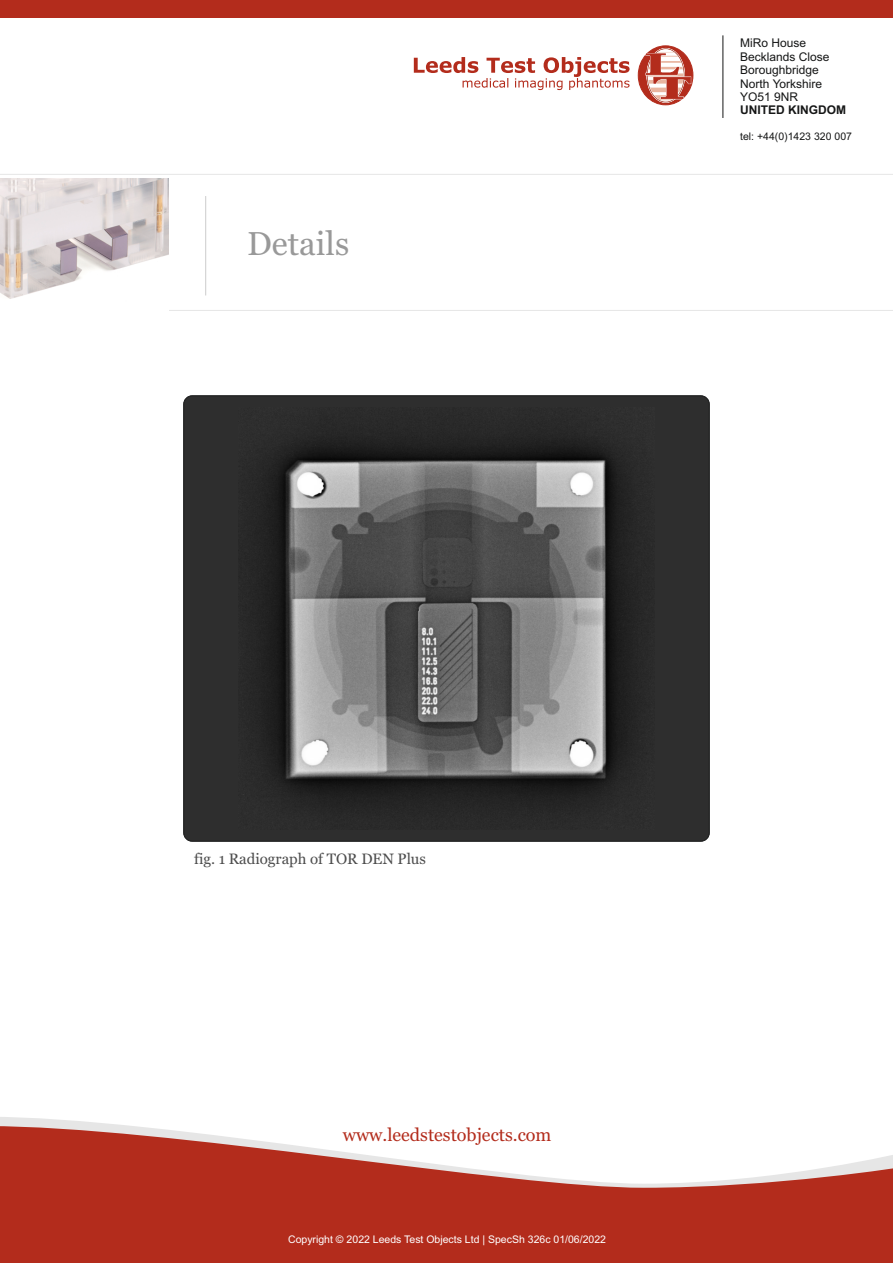
<style>
.page{position:relative;width:893px;height:1263px;background:#fff}
.page>*{position:absolute;margin:0;border:0;box-sizing:border-box;transform-origin:0 0}
.t1{font:33px "Georgia";color:#999}
.t2{font:18px "Georgia";color:#b32c1c}
.t3{font:15px "Georgia";color:#4d4d4d}
.t4{font:12px/13.4px "Arial";color:#151616}
.t5{font:700 12px "Arial";color:#151616}
.t6{font:10.5px "Arial";color:#fff}
.t7{font:10.5px "Arial";color:#151616}
</style>
<div class="page">
<div style="left:0;top:0;width:893px;height:18px;background:#b32c1c"></div>
<hr style="left:205px;top:196px;width:1px;height:99px;background:#ccc">
<svg style="left:0;top:1117px;width:129px;height:9px"></svg>
<svg style="left:0;top:1126px;width:893px;height:137px;fill:#b32c1c"></svg>
<hr style="left:0;top:310px;width:893px;height:1px;background:#e6e6e6">
<hr style="left:0;top:174px;width:893px;height:1px;background:#e6e6e6">
<div style="left:183px;top:395px;width:527px;height:447px;background:#2e2e2e;border:1px solid #151616;border-radius:9px"></div>
<img style="left:245px;top:429px;width:397px;height:384px">
<svg style="left:637px;top:45px;width:57px;height:61px"></svg>
<svg style="left:414px;top:57px;width:216px;height:33px"></svg>
<hr style="left:723px;top:35px;width:1px;height:83px;background:#151616">
<img style="left:0;top:179px;width:168px;height:120px">
<h1 class="t1" style="left:247px;top:230px;width:104px">Details</h1>
<p class="t4" style="left:740px;top:38px;width:91px">MiRo House<br>Becklands Close<br>Boroughbridge<br>North Yorkshire<br>YO51 9NR</p>
<p class="t5" style="left:740px;top:106px;width:107px">UNITED KINGDOM</p>
<p class="t7" style="left:740px;top:132px;width:113px">tel: +44(0)1423 320 007</p>
<p class="t3" style="left:194px;top:853px;width:233px">fig. 1 Radiograph of TOR DEN Plus</p>
<h2 class="t2" style="left:343px;top:1127px;width:210px">www.leedstestobjects.com</h2>
<p class="t6" style="left:288px;top:1235px;width:319px">Copyright © 2022 Leeds Test Objects Ltd | SpecSh 326c 01/06/2022</p>
</div>
